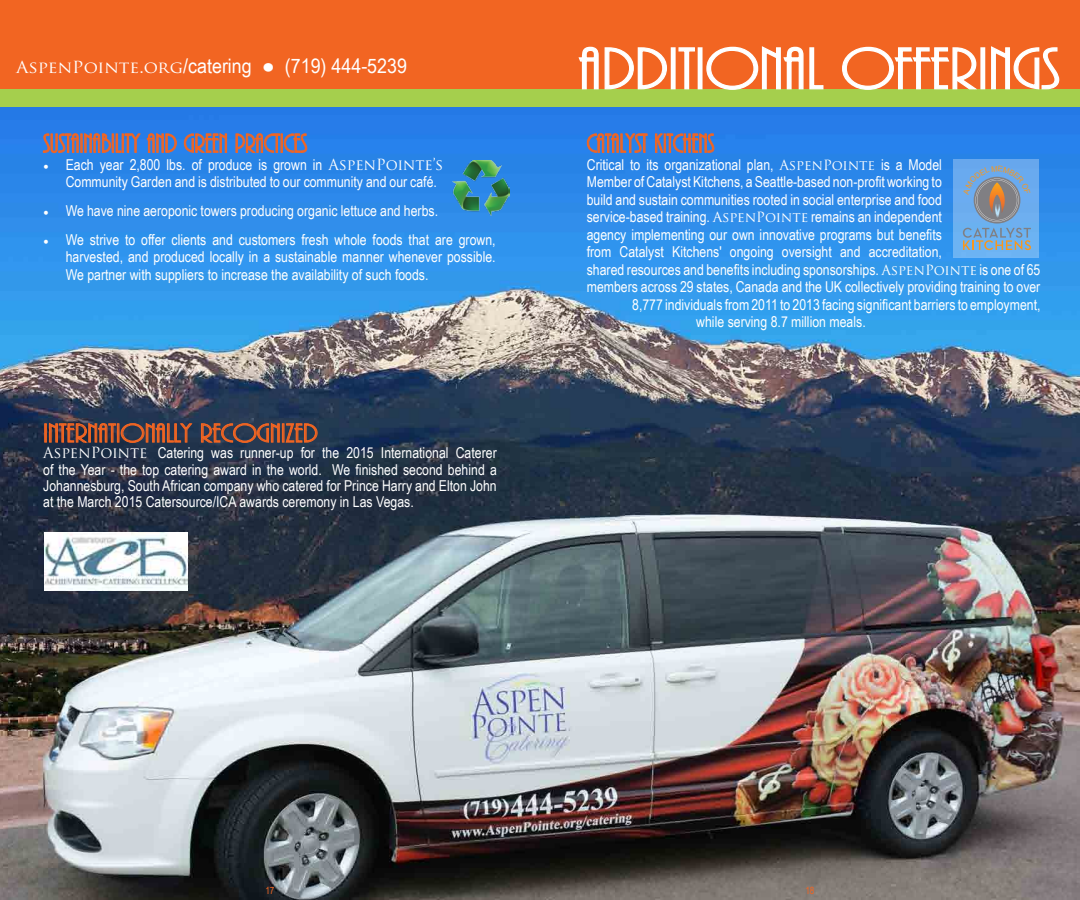
<style>
.page{position:relative;width:1080px;height:900px;background:#fff}
.page>*{position:absolute;margin:0;border:0;box-sizing:border-box;transform-origin:0 0}
.t1{font:61.25px "BONNIE";color:#fff;scale:1.21 1}
.t2{font:27.5px "BONNIE";color:#f26522}
.t3{font:27.5px "BONNIE";color:#f26522;scale:1.21 1}
.t4{font:20px "Arial Narrow";color:#fff;scale:1.09 1}
.t5{font:15px/17.5px "Arial Narrow";color:#fff;text-align:justify}
.t6{font:10px "Arial Narrow";color:#f26522}
.s1{font-family:"Trajan Pro";font-size:16.25px}
.s2{font-family:"Minion Pro"}
.s3{font-family:"Trajan Pro"}
.s4{font-family:"Trajan Pro";font-size:13.75px}
</style>
<div class="page">
<img style="left:0;top:107px;width:1080px;height:793px">
<div style="left:0;top:18px;width:1080px;height:89px;background:#a5cf4d"></div>
<div style="left:0;top:0;width:1080px;height:89px;background:#f26522"></div>
<svg style="left:578px;top:46px;width:89px;height:44px"></svg>
<div style="left:671px;top:47px;width:5px;height:42px;border:1px solid #fff"></div>
<svg style="left:678px;top:47px;width:17px;height:43px"></svg>
<div style="left:698px;top:47px;width:5px;height:42px;border:1px solid #fff"></div>
<svg style="left:706px;top:46px;width:118px;height:44px"></svg>
<svg style="left:842px;top:46px;width:135px;height:44px"></svg>
<div style="left:980px;top:47px;width:5px;height:42px;border:1px solid #fff"></div>
<svg style="left:991px;top:46px;width:69px;height:44px"></svg>
<img style="left:453px;top:160px;width:57px;height:55px">
<svg style="left:43px;top:133px;width:134px;height:20px;background:#7b7497"></svg>
<svg style="left:184px;top:133px;width:43px;height:20px"></svg>
<svg style="left:235px;top:133px;width:72px;height:20px"></svg>
<svg style="left:587px;top:133px;width:61px;height:20px"></svg>
<svg style="left:655px;top:133px;width:60px;height:20px"></svg>
<div style="left:44px;top:424px;width:3px;height:18px;border:1px solid #f26522"></div>
<svg style="left:49px;top:423px;width:144px;height:20px;background:#6c443c"></svg>
<svg style="left:201px;top:423px;width:117px;height:20px;background:#6b4841"></svg>
<img style="left:44px;top:533px;width:144px;height:57px">
<div style="left:954px;top:159px;width:85px;height:98px;background:#6aacef"></div>
<svg style="left:963px;top:228px;width:68px;height:22px"></svg>
<svg style="left:973px;top:176px;width:48px;height:46px"></svg>
<h3 class="t4" style="left:16px;top:51px;width:360px"><span class="s1">AspenPointe.org</span>/catering ● (719) 444-5239</h3>
<h2 class="t2" style="left:43px;top:130px;width:265px">SUSTAINABILITY AND GREEN PRACTICES</h2>
<p class="t5" style="left:66px;top:155px;width:379px;text-indent:-22px"><span class="s2">•</span> Each year 2,800 lbs. of produce is grown in <span class="s3">AspenPointe’s<br></span>Community Garden and is distributed to our community and our café.</p>
<p class="t5" style="left:43px;top:202px;width:396px"><span class="s2">•</span> We have nine aeroponic towers producing organic lettuce and herbs.</p>
<p class="t5" style="left:66px;top:230px;width:431px;text-indent:-22px"><span class="s2">•</span> We strive to offer clients and customers fresh whole foods that are grown, harvested, and produced locally in a sustainable manner whenever possible.<br>We partner with suppliers to increase the availability of such foods.</p>
<h2 class="t3" style="left:43px;top:419px;width:228px">INTERNATIONALLY RECOGNIZED</h2>
<p class="t5" style="left:43px;top:444px;width:455px;line-height:16.2px"><span class="s3">AspenPointe</span> Catering was runner-up for the 2015 International Caterer of the Year - the top catering award in the world. We finished second behind a Johannesburg, South African company who catered for Prince Harry and Elton John at the March 2015 Catersource/ICA awards ceremony in Las Vegas.</p>
<h1 class="t1" style="left:579px;top:38px;width:398px">ADDITIONAL OFFERINGS</h1>
<h2 class="t2" style="left:587px;top:130px;width:129px">CATALYST KITCHENS</h2>
<p class="t5" style="left:587px;top:155px;width:357px">Critical to its organizational plan, <span class="s4">AspenPointe</span> is a Model</p>
<p class="t5" style="left:587px;top:173px;width:357px">Member of Catalyst Kitchens, a Seattle-based non-profit working to</p>
<p class="t5" style="left:587px;top:190px;width:357px">build and sustain communities rooted in social enterprise and food</p>
<p class="t5" style="left:587px;top:208px;width:357px">service-based training. <span class="s4">AspenPointe</span> remains an independent</p>
<p class="t5" style="left:587px;top:225px;width:357px">agency implementing our own innovative programs but benefits</p>
<p class="t5" style="left:587px;top:243px;width:357px">from Catalyst Kitchens' ongoing oversight and accreditation,</p>
<p class="t5" style="left:587px;top:260px;width:455px">shared resources and benefits including sponsorships. <span class="s4">AspenPointe</span> is one of 65</p>
<p class="t5" style="left:587px;top:278px;width:455px">members across 29 states, Canada and the UK collectively providing training to over</p>
<p class="t5" style="left:632px;top:295px;width:410px">8,777 individuals from 2011 to 2013 facing significant barriers to employment,</p>
<p class="t5" style="left:696px;top:313px;width:171px">while serving 8.7 million meals.</p>
<p class="t6" style="left:265px;top:883px;width:11px">17</p>
<p class="t6" style="left:805px;top:883px;width:11px">18</p>
</div>
